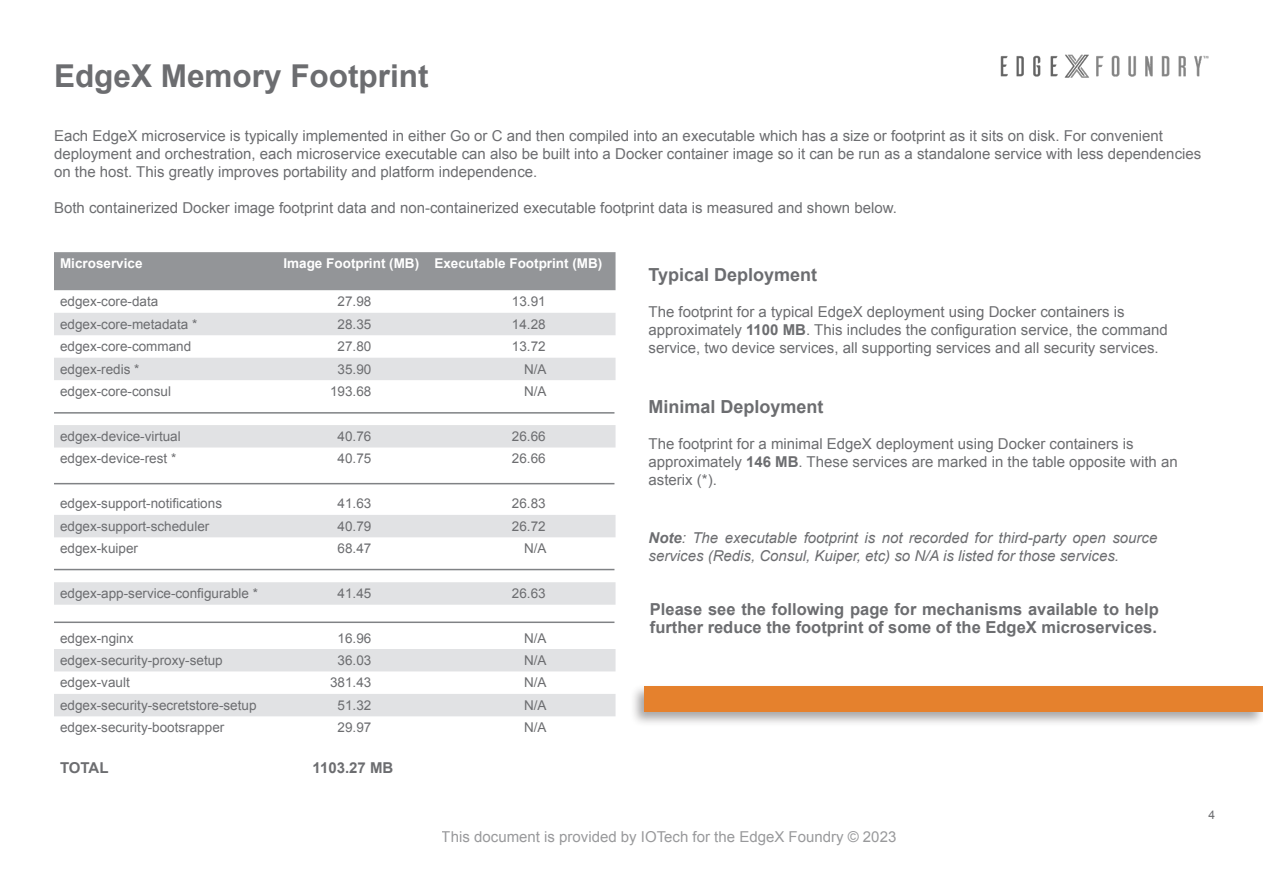
<style>
.page{position:relative;width:1263px;height:876px;background:#fff}
.page>*{position:absolute;margin:0;border:0;box-sizing:border-box;transform-origin:0 0}
.t1{font:700 31.5px "Arial";color:#6c6d70}
.t2{font:700 18px "Arial";color:#6c6d70}
.t3{font:700 16.5px/18px "Arial";color:#6c6d70}
.t4{font:15px/18px "Arial";color:#6c6d70}
.t5{font:italic 15px/18px "Arial";color:#6c6d70}
.t6{font:700 15px "Arial";color:#6c6d70}
.t7{font:13.5px "Arial";color:#6c6d70}
.t8{font:700 13.5px "Arial";color:#fff}
.t9{font:12px "Arial";color:#6c6d70}
.s1{font-weight:700}
</style>
<div class="page">
<img style="left:1000px;top:54px;width:208px;height:23px">
<div style="left:54px;top:252px;width:561px;height:38px;background:#939598"></div>
<svg style="left:54px;top:313px;width:561px;height:403px"></svg>
<div style="left:629px;top:683px;width:634px;height:44px;background:#231f20;opacity:.4"></div>
<div style="left:645px;top:687px;width:618px;height:25px;background:#e5812d"></div>
<hr style="left:54px;top:412px;width:560px;height:2px;background:#808285">
<hr style="left:54px;top:483px;width:560px;height:1px;background:#808285">
<hr style="left:54px;top:569px;width:560px;height:1px;background:#808285">
<hr style="left:54px;top:621px;width:560px;height:2px;background:#808285">
<p class="t1" style="left:54px;top:56px;width:376px">EdgeX Memory Footprint</p>
<p class="t4" style="left:54px;top:127px;width:1149px">Each EdgeX microservice is typically implemented in either Go or C and then compiled into an executable which has a size or footprint as it sits on disk. For convenient deployment and orchestration, each microservice executable can also be built into a Docker container image so it can be run as a standalone service with less dependencies on the host. This greatly improves portability and platform independence.</p>
<p class="t4" style="left:54px;top:199px;width:845px">Both containerized Docker image footprint data and non-containerized executable footprint data is measured and shown below.</p>
<p class="t8" style="left:60px;top:254px;width:84px">Microservice</p>
<p class="t8" style="left:283px;top:254px;width:137px">Image Footprint (MB)</p>
<p class="t8" style="left:434px;top:254px;width:170px">Executable Footprint (MB)</p>
<p class="t7" style="left:60px;top:292px;width:100px">edgex-core-data</p>
<p class="t7" style="left:338px;top:292px;width:35px">27.98</p>
<p class="t7" style="left:512px;top:292px;width:35px">13.91</p>
<p class="t7" style="left:60px;top:315px;width:139px">edgex-core-metadata *</p>
<p class="t7" style="left:338px;top:315px;width:35px">28.35</p>
<p class="t7" style="left:512px;top:315px;width:35px">14.28</p>
<p class="t7" style="left:60px;top:337px;width:133px">edgex-core-command</p>
<p class="t7" style="left:338px;top:337px;width:35px">27.80</p>
<p class="t7" style="left:512px;top:337px;width:35px">13.72</p>
<p class="t7" style="left:60px;top:360px;width:81px">edgex-redis *</p>
<p class="t7" style="left:338px;top:360px;width:35px">35.90</p>
<p class="t7" style="left:524px;top:360px;width:24px">N/A</p>
<p class="t7" style="left:60px;top:382px;width:113px">edgex-core-consul</p>
<p class="t7" style="left:330px;top:382px;width:43px">193.68</p>
<p class="t7" style="left:524px;top:382px;width:24px">N/A</p>
<p class="t7" style="left:60px;top:427px;width:122px">edgex-device-virtual</p>
<p class="t7" style="left:338px;top:427px;width:35px">40.76</p>
<p class="t7" style="left:512px;top:427px;width:35px">26.66</p>
<p class="t7" style="left:60px;top:450px;width:118px">edgex-device-rest *</p>
<p class="t7" style="left:338px;top:450px;width:35px">40.75</p>
<p class="t7" style="left:512px;top:450px;width:35px">26.66</p>
<p class="t7" style="left:60px;top:495px;width:164px">edgex-support-notifications</p>
<p class="t7" style="left:338px;top:495px;width:35px">41.63</p>
<p class="t7" style="left:512px;top:495px;width:35px">26.83</p>
<p class="t7" style="left:60px;top:517px;width:151px">edgex-support-scheduler</p>
<p class="t7" style="left:338px;top:517px;width:35px">40.79</p>
<p class="t7" style="left:512px;top:517px;width:35px">26.72</p>
<p class="t7" style="left:60px;top:540px;width:80px">edgex-kuiper</p>
<p class="t7" style="left:338px;top:540px;width:35px">68.47</p>
<p class="t7" style="left:524px;top:540px;width:24px">N/A</p>
<p class="t7" style="left:60px;top:584px;width:200px">edgex-app-service-configurable *</p>
<p class="t7" style="left:338px;top:584px;width:35px">41.45</p>
<p class="t7" style="left:512px;top:584px;width:35px">26.63</p>
<p class="t7" style="left:60px;top:629px;width:75px">edgex-nginx</p>
<p class="t7" style="left:338px;top:629px;width:35px">16.96</p>
<p class="t7" style="left:524px;top:629px;width:24px">N/A</p>
<p class="t7" style="left:60px;top:651px;width:164px">edgex-security-proxy-setup</p>
<p class="t7" style="left:338px;top:651px;width:35px">36.03</p>
<p class="t7" style="left:524px;top:651px;width:24px">N/A</p>
<p class="t7" style="left:60px;top:674px;width:71px">edgex-vault</p>
<p class="t7" style="left:330px;top:674px;width:43px">381.43</p>
<p class="t7" style="left:524px;top:674px;width:24px">N/A</p>
<p class="t7" style="left:60px;top:696px;width:198px">edgex-security-secretstore-setup</p>
<p class="t7" style="left:338px;top:696px;width:35px">51.32</p>
<p class="t7" style="left:524px;top:696px;width:24px">N/A</p>
<p class="t7" style="left:60px;top:719px;width:166px">edgex-security-bootsrapper</p>
<p class="t7" style="left:338px;top:719px;width:35px">29.97</p>
<p class="t7" style="left:524px;top:719px;width:24px">N/A</p>
<p class="t6" style="left:60px;top:758px;width:50px">TOTAL</p>
<p class="t6" style="left:312px;top:758px;width:82px">1103.27 MB</p>
<p class="t2" style="left:648px;top:263px;width:170px">Typical Deployment</p>
<p class="t4" style="left:648px;top:303px;width:521px">The footprint for a typical EdgeX deployment using Docker containers is approximately <span class="s1">1100 MB</span>. This includes the configuration service, the command service, two device services, all supporting services and all security services.</p>
<p class="t2" style="left:648px;top:395px;width:177px">Minimal Deployment</p>
<p class="t4" style="left:648px;top:435px;width:531px">The footprint for a minimal EdgeX deployment using Docker containers is approximately <span class="s1">146 MB</span>. These services are marked in the table opposite with an asterix (*).</p>
<p class="t5" style="left:648px;top:529px;width:510px"><span class="s1">Note</span>: The executable footprint is not recorded for third-party open source services (Redis, Consul, Kuiper, etc) so N/A is listed for those services.</p>
<p class="t3" style="left:650px;top:601px;width:510px">Please see the following page for mechanisms available to help further reduce the footprint of some of the EdgeX microservices.</p>
<p class="t4" style="left:442px;top:828px;width:456px">This document is provided by IOTech for the EdgeX Foundry © 2023</p>
<p class="t9" style="left:1208px;top:807px;width:8px">4</p>
</div>
